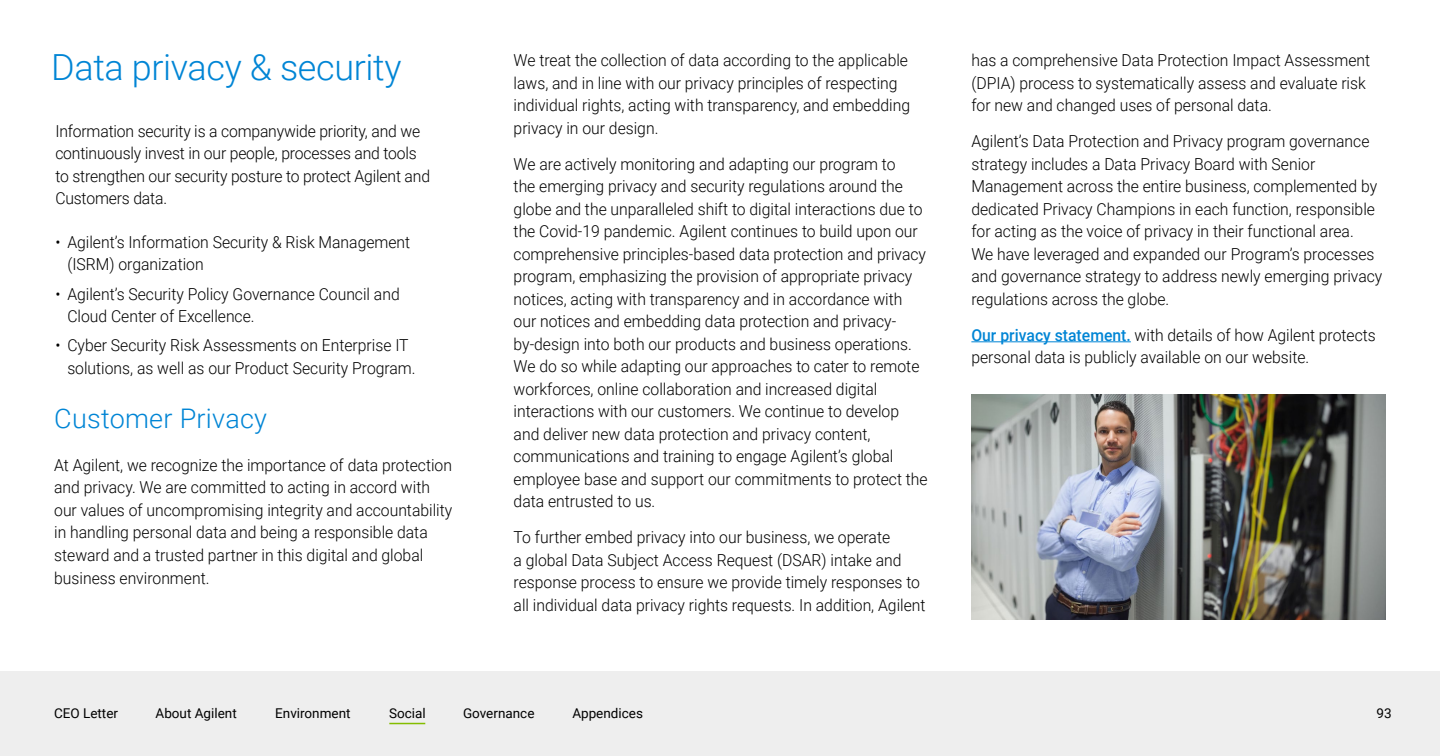
<style>
.page{position:relative;width:1440px;height:756px;background:#fff}
.page>*{position:absolute;margin:0;border:0;box-sizing:border-box;transform-origin:0 0}
.t1{font:300 36px "Roboto";letter-spacing:-.01em;color:#0085d5}
.t2{font:300 27px "Roboto";letter-spacing:.01em;color:#0085d5}
.t3{font:300 16.5px/22.5px "Roboto";color:#000;scale:.95 1}
.t4{font:13.5px "Roboto";color:#000}
.s1{font-weight:500;color:#0085d5}
</style>
<div class="page">
<hr style="left:971px;top:341px;width:160px;height:1px;background:#0085d5">
<img style="left:971px;top:394px;width:415px;height:225px">
<div style="left:0;top:671px;width:1440px;height:85px;background:#eee"></div>
<hr style="left:389px;top:723px;width:36px;height:1px;background:#84bd00">
<h1 class="t1" style="left:51px;top:42px;width:352px">Data privacy &amp; security</h1>
<p class="t3" style="left:55px;top:119px;width:396px">Information security is a companywide priority, and we continuously invest in our people, processes and tools to strengthen our security posture to protect Agilent and Customers data.</p>
<p class="t3" style="left:67px;top:230px;width:362px;text-indent:-12px">• Agilent’s Information Security &amp; Risk Management (ISRM) organization</p>
<p class="t3" style="left:67px;top:282px;width:351px;text-indent:-12px">• Agilent’s Security Policy Governance Council and<br>Cloud Center of Excellence.</p>
<p class="t3" style="left:67px;top:334px;width:368px;text-indent:-12px">• Cyber Security Risk Assessments on Enterprise IT solutions, as well as our Product Security Program.</p>
<h2 class="t2" style="left:54px;top:399px;width:214px">Customer Privacy</h2>
<p class="t3" style="left:54px;top:453px;width:420px">At Agilent, we recognize the importance of data protection and privacy. We are committed to acting in accord with our values of uncompromising integrity and accountability in handling personal data and being a responsible data steward and a trusted partner in this digital and global business environment.</p>
<p class="t3" style="left:513px;top:48px;width:419px">We treat the collection of data according to the applicable laws, and in line with our privacy principles of respecting individual rights, acting with transparency, and embedding privacy in our design.</p>
<p class="t3" style="left:513px;top:152px;width:437px">We are actively monitoring and adapting our program to<br>the emerging privacy and security regulations around the globe and the unparalleled shift to digital interactions due to the Covid-19 pandemic. Agilent continues to build upon our comprehensive principles-based data protection and privacy program, emphasizing the provision of appropriate privacy notices, acting with transparency and in accordance with our notices and embedding data protection and privacy&shy;by-design into both our products and business operations.<br>We do so while adapting our approaches to cater to remote workforces, online collaboration and increased digital interactions with our customers. We continue to develop and deliver new data protection and privacy content, communications and training to engage Agilent’s global employee base and support our commitments to protect the data entrusted to us.</p>
<p class="t3" style="left:513px;top:526px;width:435px">To further embed privacy into our business, we operate<br>a global Data Subject Access Request (DSAR) intake and response process to ensure we provide timely responses to all individual data privacy rights requests. In addition, Agilent</p>
<p class="t3" style="left:971px;top:48px;width:421px">has a comprehensive Data Protection Impact Assessment (DPIA) process to systematically assess and evaluate risk for new and changed uses of personal data.</p>
<p class="t3" style="left:971px;top:129px;width:434px">Agilent’s Data Protection and Privacy program governance strategy includes a Data Privacy Board with Senior Management across the entire business, complemented by dedicated Privacy Champions in each function, responsible for acting as the voice of privacy in their functional area.<br>We have leveraged and expanded our Program’s processes and governance strategy to address newly emerging privacy regulations across the globe.</p>
<p class="t3" style="left:971px;top:323px;width:427px"><span class="s1">Our privacy statement.</span> with details of how Agilent protects personal data is publicly available on our website.</p>
<p class="t4" style="left:54px;top:703px;width:66px">CEO Letter</p>
<p class="t4" style="left:156px;top:703px;width:83px">About Agilent</p>
<p class="t4" style="left:275px;top:703px;width:77px">Environment</p>
<p class="t4" style="left:389px;top:703px;width:38px">Social</p>
<p class="t4" style="left:463px;top:703px;width:73px">Governance</p>
<p class="t4" style="left:572px;top:703px;width:72px">Appendices</p>
<p class="t4" style="left:1376px;top:703px;width:17px">93</p>
</div>
